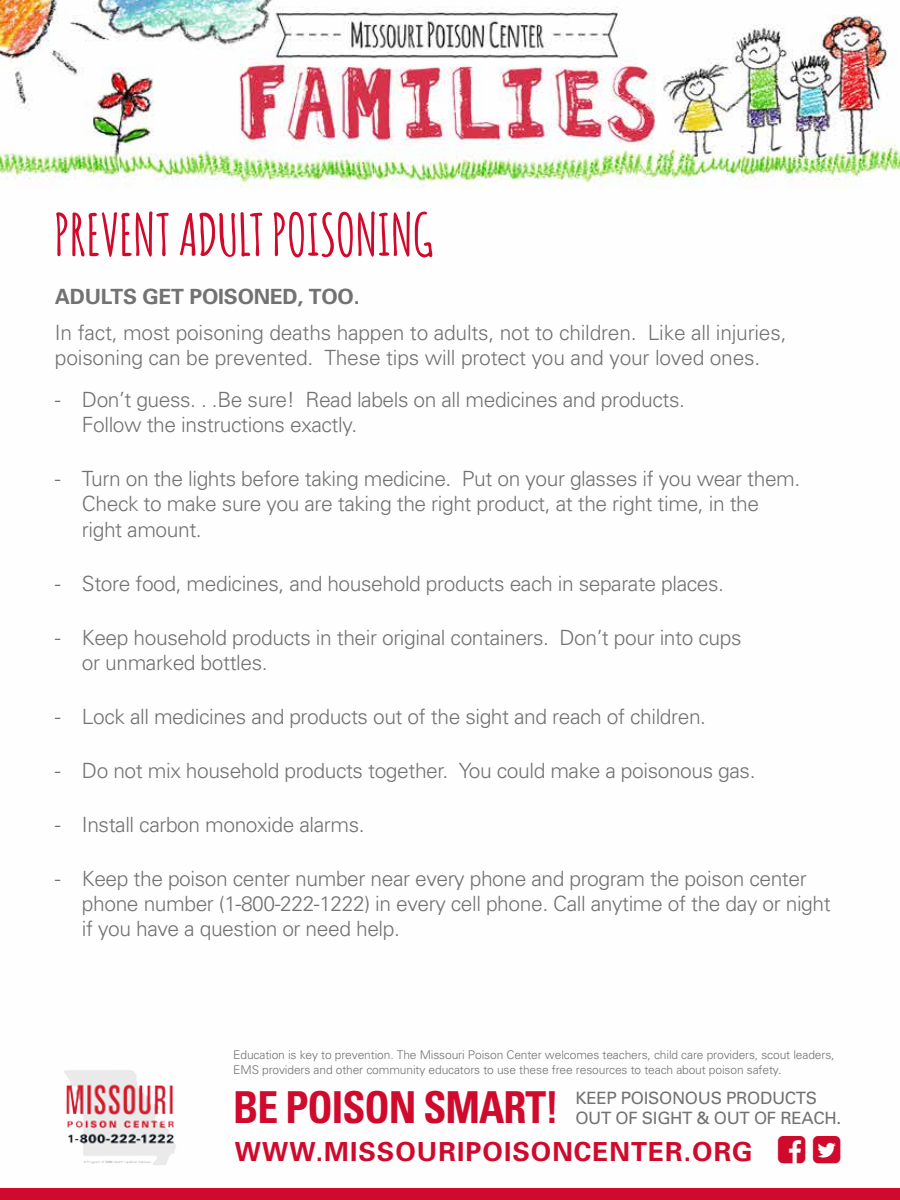
<style>
.page{position:relative;width:900px;height:1200px;background:#fff}
.page>*{position:absolute;margin:0;border:0;box-sizing:border-box;transform-origin:0 0}
.t1{font:700 57px "Amatic";letter-spacing:.025em;color:#cf0a2c}
.t2{font:700 condensed 44.1px "Univers";letter-spacing:-.025em;color:#cf0a2c;scale:.94 1}
.t3{font:700 26.25px "Univers";letter-spacing:.04em;color:#cf0a2c}
.t4{font:300 21px/25.2px "Univers";letter-spacing:-.02em;color:#717271}
.t5{font:700 21px "Univers";letter-spacing:-.01em;color:#717271}
.t6{font:16.95px/20.1px "Univers";letter-spacing:-.02em;color:#717271}
.t7{font:300 12px/14.4px "Univers";letter-spacing:-.01em;color:#717271}
</style>
<div class="page">
<img style="left:0;top:0;width:900px;height:189px">
<div style="left:0;top:1188px;width:900px;height:12px;background:#cf0a2c"></div>
<img style="left:64px;top:1070px;width:112px;height:95px">
<h1 class="t1" style="left:55px;top:194px;width:380px">PREVENT ADULT POISONING</h1>
<p class="t5" style="left:55px;top:284px;width:306px">ADULTS GET POISONED, TOO.</p>
<p class="t4" style="left:55px;top:320px;width:733px">In fact, most poisoning deaths happen to adults, not to children. Like all injuries, poisoning can be prevented. These tips will protect you and your loved ones.</p>
<p class="t4" style="left:82px;top:387px;width:605px;text-indent:-27px">- Don’t guess. . .Be sure! Read labels on all medicines and products.<br>Follow the instructions exactly.</p>
<p class="t4" style="left:82px;top:466px;width:720px;text-indent:-27px">- Turn on the lights before taking medicine. Put on your glasses if you wear them.<br>Check to make sure you are taking the right product, at the right time, in the right amount.</p>
<p class="t4" style="left:55px;top:571px;width:671px">- Store food, medicines, and household products each in separate places.</p>
<p class="t4" style="left:82px;top:625px;width:661px;text-indent:-27px">- Keep household products in their original containers. Don’t pour into cups or unmarked bottles.</p>
<p class="t4" style="left:55px;top:704px;width:653px">- Lock all medicines and products out of the sight and reach of children.</p>
<p class="t4" style="left:55px;top:758px;width:702px">- Do not mix household products together. You could make a poisonous gas.</p>
<p class="t4" style="left:55px;top:812px;width:311px">- Install carbon monoxide alarms.</p>
<p class="t4" style="left:82px;top:866px;width:750px;text-indent:-27px">- Keep the poison center number near every phone and program the poison center phone number (1-800-222-1222) in every cell phone. Call anytime of the day or night if you have a question or need help.</p>
<p class="t7" style="left:233px;top:1048px;width:603px">Education is key to prevention. The Missouri Poison Center welcomes teachers, child care providers, scout leaders,<br>EMS providers and other community educators to use these free resources to teach about poison safety.</p>
<h2 class="t2" style="left:233px;top:1080px;width:348px">BE POISON SMART!</h2>
<p class="t3" style="left:235px;top:1136px;width:519px">WWW.MISSOURIPOISONCENTER.ORG</p>
<p class="t6" style="left:575px;top:1088px;width:267px">KEEP POISONOUS PRODUCTS<br>OUT OF SIGHT &amp; OUT OF REACH.</p>
</div>
